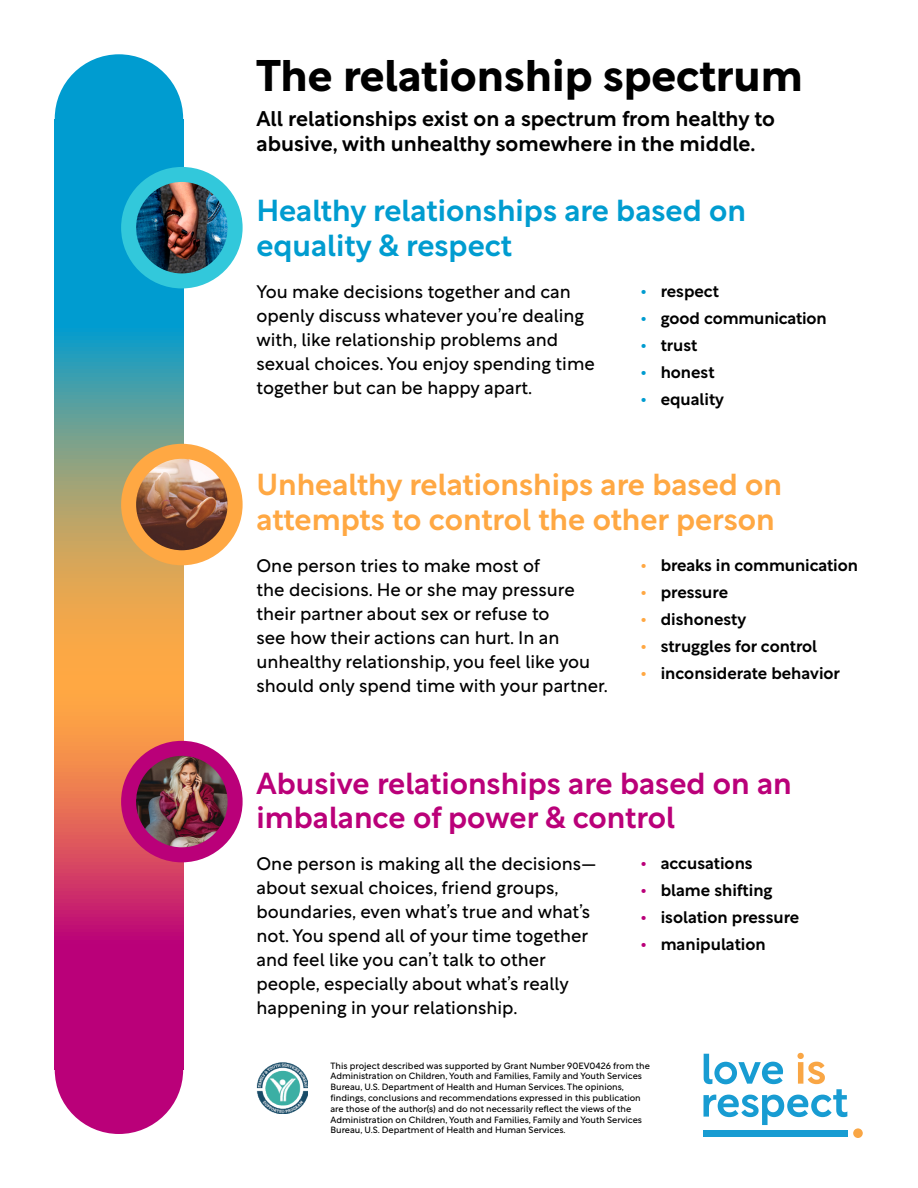
<style>
.page{position:relative;width:918px;height:1188px;background:#fff}
.page>*{position:absolute;margin:0;border:0;box-sizing:border-box;transform-origin:0 0}
.t1{font:700 43.5px "Rotunda";color:#000}
.t2{font:500 30px/34.5px "Rotunda";color:#ffa843}
.t3{font:500 30px/34.5px "Rotunda";color:#ba0079}
.t4{font:500 30px/34.5px "Rotunda";color:#009cd0}
.t5{font:500 21px "Rotunda";color:#000}
.t6{font:18px/24px "Rotunda";color:#000}
.t7{font:500 16.5px "Rotunda";color:#000}
.t8{font:9px/10.8px "Rotunda";color:#000}
.s1{color:#009cd0}
.s2{color:#ffa843}
.s3{color:#ba0079}
</style>
<div class="page">
<svg style="left:54px;top:119px;width:130px;height:951px;background:#9d7c7c"></svg>
<div style="left:55px;top:54px;width:128px;height:129px;background:#009cd0;border-radius:50%"></div>
<div style="left:55px;top:1006px;width:128px;height:128px;background:#ba0079;border-radius:50%"></div>
<div style="left:703px;top:1130px;width:145px;height:6px;background:#189cd2"></div>
<div style="left:853px;top:1128px;width:10px;height:10px;background:#f9a645;border-radius:50%"></div>
<svg style="left:704px;top:1053px;width:143px;height:72px"></svg>
<img style="left:256px;top:1063px;width:51px;height:50px">
<img style="left:129px;top:178px;width:106px;height:99px">
<div style="left:121px;top:167px;width:122px;height:121px;border:15px solid #32c8db;border-radius:50%"></div>
<img style="left:129px;top:455px;width:106px;height:99px">
<div style="left:121px;top:444px;width:122px;height:121px;border:15px solid #ffa843;border-radius:50%"></div>
<img style="left:129px;top:748px;width:106px;height:102px">
<div style="left:121px;top:741px;width:122px;height:121px;border:15px solid #ba0079;border-radius:50%"></div>
<p class="t1" style="left:256px;top:40px;width:548px">The relationship spectrum</p>
<p class="t5" style="left:256px;top:101px;width:520px">All relationships exist on a spectrum from healthy to</p>
<p class="t5" style="left:256px;top:127px;width:500px">abusive, with unhealthy somewhere in the middle.</p>
<p class="t4" style="left:256px;top:191px;width:491px">Healthy relationships are based on equality &amp; respect</p>
<p class="t6" style="left:256px;top:278px;width:340px">You make decisions together and can openly discuss whatever you’re dealing with, like relationship problems and sexual choices. You enjoy spending time together but can be happy apart.</p>
<p class="t7" style="left:640px;top:278px;width:80px"><span class="s1">•</span> respect</p>
<p class="t7" style="left:640px;top:305px;width:188px"><span class="s1">•</span> good communication</p>
<p class="t7" style="left:640px;top:332px;width:59px"><span class="s1">•</span> trust</p>
<p class="t7" style="left:640px;top:359px;width:76px"><span class="s1">•</span> honest</p>
<p class="t7" style="left:640px;top:386px;width:85px"><span class="s1">•</span> equality</p>
<p class="t2" style="left:256px;top:464px;width:527px">Unhealthy relationships are based on attempts to control the other person</p>
<p class="t6" style="left:256px;top:552px;width:353px">One person tries to make most of<br>the decisions. He or she may pressure their partner about sex or refuse to<br>see how their actions can hurt. In an unhealthy relationship, you feel like you should only spend time with your partner.</p>
<p class="t7" style="left:640px;top:552px;width:219px"><span class="s2">•</span> breaks in communication</p>
<p class="t7" style="left:640px;top:579px;width:89px"><span class="s2">•</span> pressure</p>
<p class="t7" style="left:640px;top:606px;width:107px"><span class="s2">•</span> dishonesty</p>
<p class="t7" style="left:640px;top:633px;width:178px"><span class="s2">•</span> struggles for control</p>
<p class="t7" style="left:640px;top:660px;width:201px"><span class="s2">•</span> inconsiderate behavior</p>
<p class="t3" style="left:256px;top:763px;width:537px">Abusive relationships are based on an imbalance of power &amp; control</p>
<p class="t6" style="left:256px;top:850px;width:342px">One person is making all the decisions— about sexual choices, friend groups, boundaries, even what’s true and what’s not. You spend all of your time together and feel like you can’t talk to other people, especially about what’s really happening in your relationship.</p>
<p class="t7" style="left:640px;top:850px;width:114px"><span class="s3">•</span> accusations</p>
<p class="t7" style="left:640px;top:877px;width:134px"><span class="s3">•</span> blame shifting</p>
<p class="t7" style="left:640px;top:904px;width:160px"><span class="s3">•</span> isolation pressure</p>
<p class="t7" style="left:640px;top:931px;width:127px"><span class="s3">•</span> manipulation</p>
<p class="t8" style="left:330px;top:1059px;width:321px">This project described was supported by Grant Number 90EV0426 from the Administration on Children, Youth and Families, Family and Youth Services Bureau, U.S. Department of Health and Human Services. The opinions, findings, conclusions and recommendations expressed in this publication are those of the author(s) and do not necessarily reflect the views of the Administration on Children, Youth and Families, Family and Youth Services Bureau, U.S. Department of Health and Human Services.</p>
</div>
